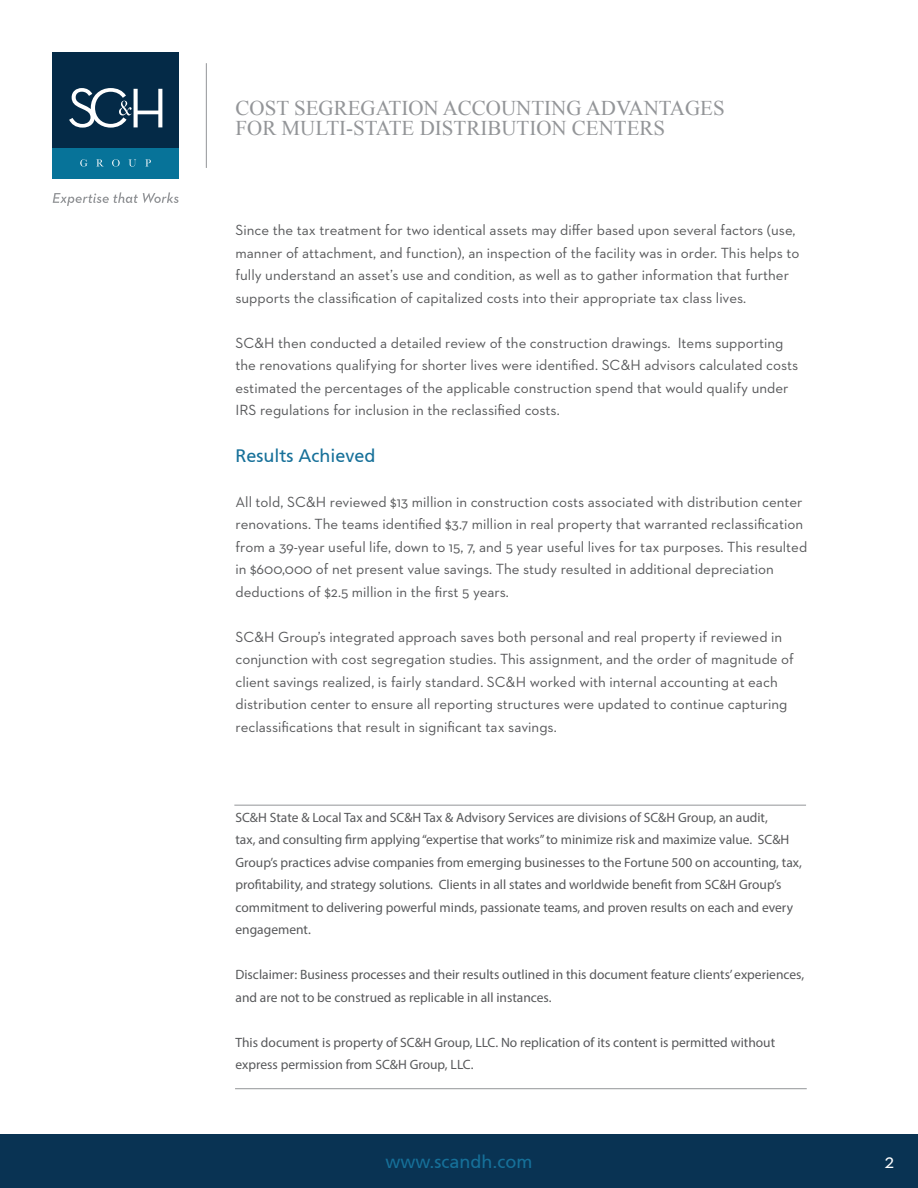
<style>
.page{position:relative;width:918px;height:1188px;background:#fff}
.page>*{position:absolute;margin:0;border:0;box-sizing:border-box;transform-origin:0 0}
.t1{font:21px "Times New Roman";color:#939598}
.Body{font:21px "Neutraface 2 Text";color:#fff}
.Body-2{font:18px "Frutiger 55 Roman";color:#167099}
.Body-3{font:15px/22.5px "Neutraface 2 Text";color:#57585a}
.Body-4{font:13.5px/22.5px "Myriad Pro";color:#57585a}
</style>
<div class="page">
<div style="left:0;top:1134px;width:918px;height:54px;background:#093353"></div>
<hr style="left:206px;top:63px;width:1px;height:105px;background:#939598">
<div style="left:52px;top:52px;width:127px;height:127px;background:#042a47"></div>
<div style="left:52px;top:148px;width:127px;height:31px;background:#077399"></div>
<svg style="left:80px;top:159px;width:8px;height:8px"></svg>
<svg style="left:96px;top:159px;width:7px;height:7px"></svg>
<svg style="left:112px;top:159px;width:8px;height:8px"></svg>
<svg style="left:129px;top:159px;width:7px;height:8px"></svg>
<svg style="left:145px;top:159px;width:6px;height:7px"></svg>
<svg style="left:69px;top:88px;width:93px;height:40px"></svg>
<svg style="left:53px;top:192px;width:126px;height:14px"></svg>
<hr style="left:234px;top:805px;width:572px;height:1px;background:#939598">
<hr style="left:235px;top:1088px;width:572px;height:1px;background:#939598">
<p class="t1" style="left:236px;top:94px;width:491px">COST SEGREGATION ACCOUNTING ADVANTAGES</p>
<p class="t1" style="left:236px;top:114px;width:431px">FOR MULTI-STATE DISTRIBUTION CENTERS</p>
<p class="Body-3" style="left:236px;top:219px;width:565px">Since the tax treatment for two identical assets may differ based upon several factors (use, manner of attachment, and function), an inspection of the facility was in order. This helps to fully understand an asset’s use and condition, as well as to gather information that further supports the classification of capitalized costs into their appropriate tax class lives.</p>
<p class="Body-3" style="left:236px;top:331px;width:564px">SC&amp;H then conducted a detailed review of the construction drawings. Items supporting the renovations qualifying for shorter lives were identified. SC&amp;H advisors calculated costs estimated the percentages of the applicable construction spend that would qualify under IRS regulations for inclusion in the reclassified costs.</p>
<p class="Body-2" style="left:236px;top:445px;width:142px">Results Achieved</p>
<p class="Body-3" style="left:236px;top:490px;width:573px">All told, SC&amp;H reviewed $13 million in construction costs associated with distribution center renovations. The teams identified $3.7 million in real property that warranted reclassification from a 39-year useful life, down to 15, 7, and 5 year useful lives for tax purposes. This resulted in $600,000 of net present value savings. The study resulted in additional depreciation deductions of $2.5 million in the first 5 years.</p>
<p class="Body-3" style="left:236px;top:625px;width:560px">SC&amp;H Group’s integrated approach saves both personal and real property if reviewed in conjunction with cost segregation studies. This assignment, and the order of magnitude of client savings realized, is fairly standard. SC&amp;H worked with internal accounting at each distribution center to ensure all reporting structures were updated to continue capturing reclassifications that result in significant tax savings.</p>
<p class="Body-4" style="left:236px;top:806px;width:568px">SC&amp;H State &amp; Local Tax and SC&amp;H Tax &amp; Advisory Services are divisions of SC&amp;H Group, an audit,<br>tax, and consulting firm applying “expertise that works” to minimize risk and maximize value. SC&amp;H Group’s practices advise companies from emerging businesses to the Fortune 500 on accounting, tax, profitability, and strategy solutions. Clients in all states and worldwide benefit from SC&amp;H Group’s commitment to delivering powerful minds, passionate teams, and proven results on each and every engagement.</p>
<p class="Body-4" style="left:236px;top:964px;width:570px">Disclaimer: Business processes and their results outlined in this document feature clients’ experiences, and are not to be construed as replicable in all instances.</p>
<p class="Body-4" style="left:236px;top:1031px;width:541px">This document is property of SC&amp;H Group, LLC. No replication of its content is permitted without express permission from SC&amp;H Group, LLC.</p>
<p class="Body-2" style="left:386px;top:1151px;width:148px">www.scandh.com</p>
<p class="Body" style="left:884px;top:1147px;width:11px">2</p>
</div>
